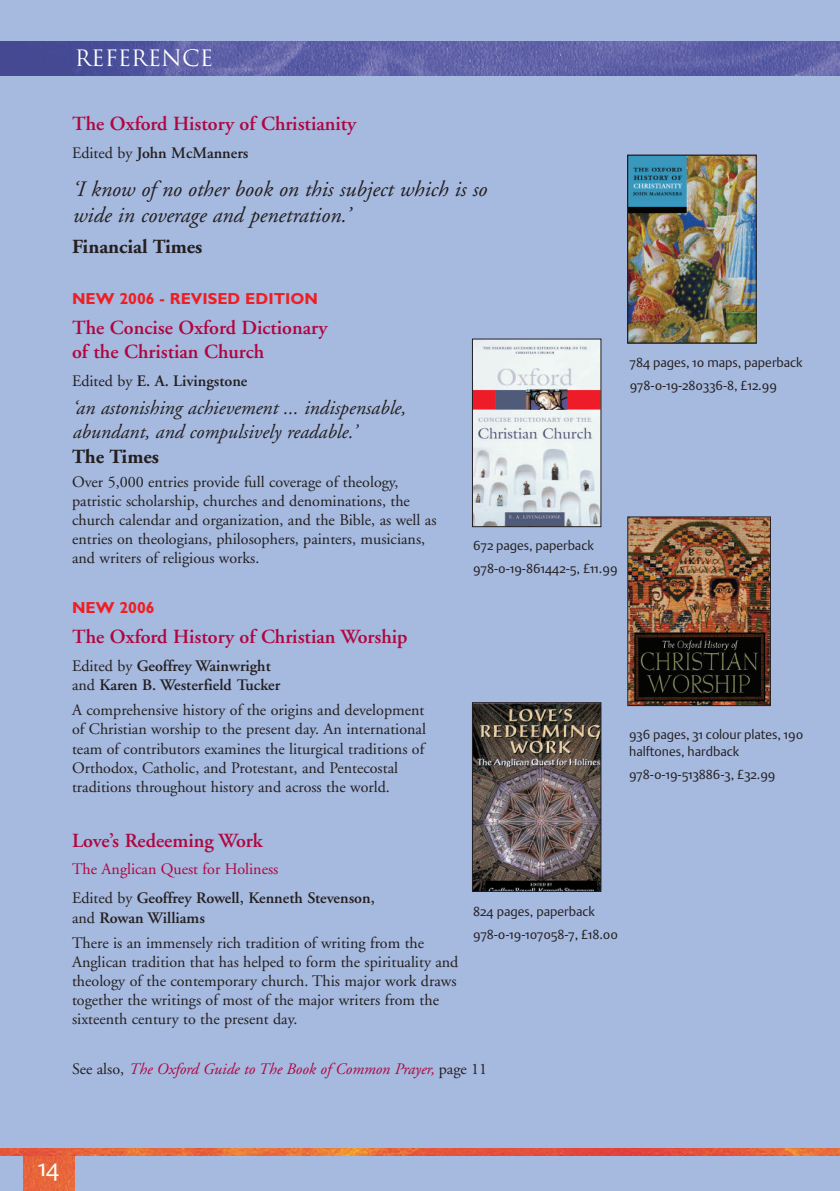
<style>
.page{position:relative;width:840px;height:1191px;background:#fff}
.page>*{position:absolute;margin:0;border:0;box-sizing:border-box;transform-origin:0 0}
.t1{font:24px "OUP Argo Light OS";color:#fff}
.t2{font:italic 22px/26.4px "Adobe Garamond";color:#231f20}
.t3{font:22px "Trajan";color:#fff}
.t4{font:600 20px/24px "Adobe Garamond";color:#b00540}
.t5{font:italic 20px/24px "Adobe Garamond";color:#231f20}
.t6{font:700 20px "Adobe Garamond";color:#231f20}
.t7{font:16px/19.2px "Adobe Garamond";color:#231f20}
.t8{font:600 16px/19.2px "Adobe Garamond";color:#231f20}
.t9{font:italic 16px "Adobe Garamond";color:#b00540}
.t10{font:700 16px "Gill Sans";color:#ee1e24}
.t11{font:13px/22.6px "OUP Argo Light OS";letter-spacing:-.005em;color:#231f20}
.s1{font-weight:400}
.s2{font-weight:400;color:#b00540}
.s3{font-weight:600}
.s4{font-style:normal;color:#231f20}
</style>
<div class="page">
<div style="left:0;top:0;width:839px;height:1191px;background:#a6b9de"></div>
<img style="left:23px;top:1155px;width:52px;height:36px">
<img style="left:0;top:42px;width:839px;height:34px">
<img style="left:629px;top:157px;width:125px;height:184px">
<div style="left:627px;top:155px;width:129px;height:188px;border:1px solid #231f20"></div>
<img style="left:629px;top:518px;width:139px;height:186px">
<div style="left:627px;top:516px;width:143px;height:190px;border:1px solid #231f20"></div>
<img style="left:473px;top:340px;width:126px;height:185px">
<div style="left:471px;top:338px;width:130px;height:189px;border:1px solid #231f20"></div>
<img style="left:473px;top:704px;width:126px;height:185px">
<div style="left:471px;top:702px;width:130px;height:189px;border:1px solid #231f20"></div>
<img style="left:0;top:1148px;width:839px;height:7px">
<h2 class="t3" style="left:75px;top:46px;width:140px">REFERENCE</h2>
<p class="t4" style="left:72px;top:113px;width:285px">The Oxford History of Christianity</p>
<p class="t8" style="left:72px;top:145px;width:178px"><span class="s1">Edited by</span> John McManners</p>
<h2 class="t2" style="left:72px;top:178px;width:415px">‘I know of no other book on this subject which is so wide in coverage and penetration.’</h2>
<p class="t6" style="left:72px;top:238px;width:132px">Financial Times</p>
<p class="t10" style="left:72px;top:293px;width:247px">NEW 2006 - REVISED EDITION</p>
<p class="t4" style="left:72px;top:317px;width:257px">The Concise Oxford Dictionary of the Christian Church</p>
<p class="t8" style="left:72px;top:373px;width:177px"><span class="s1">Edited by</span> E. A. Livingstone</p>
<p class="t5" style="left:72px;top:398px;width:335px">‘an astonishing achievement ... indispensable, abundant, and compulsively readable.’</p>
<p class="t6" style="left:72px;top:448px;width:88px">The Times</p>
<p class="t7" style="left:72px;top:473px;width:366px">Over 5,000 entries provide full coverage of theology, patristic scholarship, churches and denominations, the church calendar and organization, and the Bible, as well as entries on theologians, philosophers, painters, musicians, and writers of religious works.</p>
<p class="t10" style="left:72px;top:601px;width:84px">NEW 2006</p>
<p class="t4" style="left:72px;top:626px;width:337px">The Oxford History of Christian Worship</p>
<p class="t8" style="left:72px;top:658px;width:209px"><span class="s1">Edited by</span> Geoffrey Wainwright <span class="s1">and</span> Karen B. Westerfield Tucker</p>
<p class="t7" style="left:72px;top:702px;width:355px">A comprehensive history of the origins and development of Christian worship to the present day. An international team of contributors examines the liturgical traditions of Orthodox, Catholic, and Protestant, and Pentecostal traditions throughout history and across the world.</p>
<p class="t4" style="left:72px;top:830px;width:192px">Love’s Redeeming Work</p>
<p class="t8" style="left:72px;top:855px;width:304px;line-height:29.6px"><span class="s2">The Anglican Quest for Holiness<br></span><span class="s1">Edited by</span> Geoffrey Rowell, Kenneth Stevenson,</p>
<p class="t7" style="left:72px;top:906px;width:353px;line-height:24.8px">and <span class="s3">Rowan Williams<br></span>There is an immensely rich tradition of writing from the</p>
<p class="t7" style="left:72px;top:953px;width:387px">Anglican tradition that has helped to form the spirituality and theology of the contemporary church. This major work draws together the writings of most of the major writers from the sixteenth century to the present day.</p>
<p class="t9" style="left:72px;top:1062px;width:416px"><span class="s4">See also,</span> The Oxford Guide to The Book of Common Prayer, <span class="s4">page 11</span></p>
<p class="t11" style="left:473px;top:534px;width:146px">672 pages, paperback<br>978-0-19-861442-5, £11.99</p>
<p class="t11" style="left:473px;top:900px;width:146px">824 pages, paperback<br>978-0-19-107058-7, £18.00</p>
<p class="t11" style="left:629px;top:351px;width:174px">784 pages, 10 maps, paperback<br>978-0-19-280336-8, £12.99</p>
<p class="t11" style="left:628px;top:726px;width:176px;line-height:17px">936 pages, 31 colour plates, 190 halftones, hardback</p>
<p class="t11" style="left:628px;top:763px;width:148px">978-0-19-513886-3, £32.99</p>
<h1 class="t1" style="left:38px;top:1153px;width:23px">14</h1>
</div>
